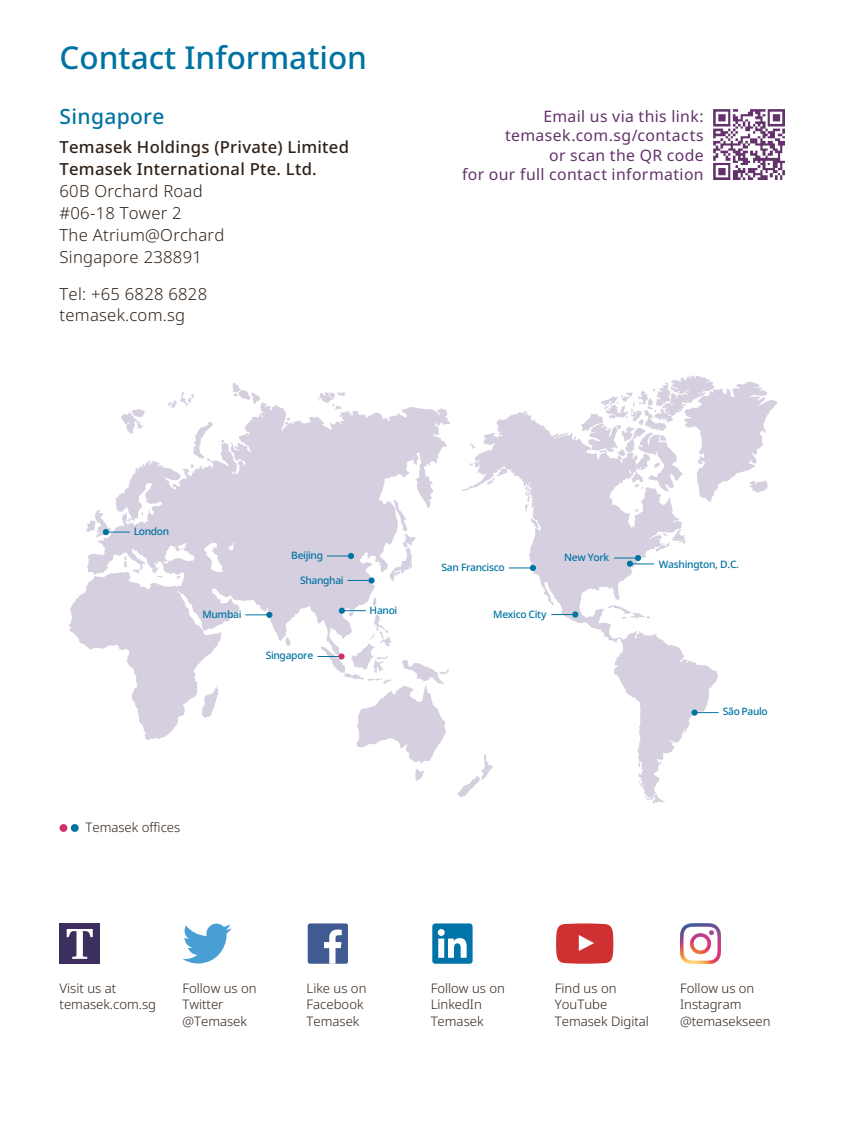
<style>
.page{position:relative;width:844px;height:1141px;background:#fff}
.page>*{position:absolute;margin:0;border:0;box-sizing:border-box;transform-origin:0 0}
.t1{font:500 31.5px "Noto Sans";color:#0073a3}
.t2{font:500 21px "Noto Sans";letter-spacing:.015em;color:#0073a3}
.t3{font:300 16.62px/21.9px "Noto Sans";letter-spacing:.015em;color:#2f2116}
.t4{font:500 16.62px/21.9px "Noto Sans";letter-spacing:.015em;color:#2f2116}
.t5{font:15.75px/19.2px "Noto Sans";letter-spacing:.025em;color:#63326a;text-align:right}
.t6{font:300 13.12px/16.6px "Noto Sans";color:#2f2116}
.t7{font:500 10.33px "Noto Sans";letter-spacing:-.03em;color:#0073a3}
</style>
<div class="page">
<svg style="left:461px;top:411px;width:257px;height:383px"></svg>
<svg style="left:638px;top:781px;width:4px;height:6px"></svg>
<svg style="left:644px;top:794px;width:21px;height:10px"></svg>
<svg style="left:661px;top:529px;width:24px;height:17px"></svg>
<svg style="left:530px;top:519px;width:8px;height:9px"></svg>
<svg style="left:524px;top:487px;width:6px;height:25px"></svg>
<svg style="left:607px;top:605px;width:43px;height:14px"></svg>
<svg style="left:576px;top:376px;width:201px;height:126px"></svg>
<svg style="left:469px;top:442px;width:7px;height:7px"></svg>
<svg style="left:469px;top:463px;width:4px;height:3px"></svg>
<svg style="left:486px;top:478px;width:9px;height:8px"></svg>
<svg style="left:415px;top:769px;width:9px;height:11px"></svg>
<svg style="left:457px;top:754px;width:35px;height:43px"></svg>
<svg style="left:232px;top:382px;width:28px;height:20px"></svg>
<svg style="left:317px;top:392px;width:29px;height:10px"></svg>
<svg style="left:69px;top:402px;width:381px;height:338px;fill:#d5cfdf"></svg>
<svg style="left:121px;top:408px;width:24px;height:26px"></svg>
<svg style="left:167px;top:392px;width:27px;height:16px"></svg>
<svg style="left:190px;top:422px;width:23px;height:46px"></svg>
<svg style="left:86px;top:510px;width:45px;height:27px"></svg>
<svg style="left:245px;top:612px;width:27px;height:6px"></svg>
<svg style="left:347px;top:577px;width:27px;height:7px"></svg>
<svg style="left:327px;top:553px;width:27px;height:6px"></svg>
<svg style="left:508px;top:565px;width:28px;height:6px"></svg>
<svg style="left:551px;top:611px;width:27px;height:7px"></svg>
<svg style="left:613px;top:555px;width:41px;height:12px"></svg>
<svg style="left:691px;top:710px;width:27px;height:6px"></svg>
<svg style="left:317px;top:597px;width:132px;height:166px"></svg>
<img style="left:713px;top:109px;width:71px;height:71px">
<img style="left:680px;top:924px;width:40px;height:40px">
<div style="left:308px;top:923px;width:40px;height:41px;background:#405a92;border-radius:2px"></div>
<svg style="left:324px;top:930px;width:17px;height:34px"></svg>
<svg style="left:556px;top:923px;width:57px;height:41px;background:#d4494b"></svg>
<div style="left:432px;top:923px;width:40px;height:41px;background:#0074a8;border-radius:3px"></div>
<svg style="left:437px;top:929px;width:29px;height:29px"></svg>
<img style="left:60px;top:923px;width:40px;height:41px">
<svg style="left:60px;top:824px;width:19px;height:8px"></svg>
<svg style="left:183px;top:924px;width:48px;height:39px"></svg>
<h1 class="t1" style="left:60px;top:36px;width:309px">Contact Information</h1>
<h2 class="t2" style="left:60px;top:102px;width:106px">Singapore</h2>
<p class="t4" style="left:60px;top:137px;width:291px">Temasek Holdings (Private) Limited<br>Temasek International Pte. Ltd.</p>
<p class="t3" style="left:60px;top:181px;width:166px">60B Orchard Road #06-18 Tower 2<br>The Atrium@Orchard<br>Singapore 238891</p>
<p class="t3" style="left:60px;top:283px;width:149px">Tel: +65 6828 6828 temasek.com.sg</p>
<p class="t5" style="left:462px;top:107px;width:243px">Email us via this link: temasek.com.sg/contacts<br>or scan the QR code<br>for our full contact information</p>
<p class="t7" style="left:134px;top:524px;width:37px">London</p>
<p class="t7" style="left:202px;top:607px;width:40px">Mumbai</p>
<p class="t7" style="left:291px;top:548px;width:33px">Beijing</p>
<p class="t7" style="left:300px;top:573px;width:45px">Shanghai</p>
<p class="t7" style="left:266px;top:648px;width:49px">Singapore</p>
<p class="t7" style="left:369px;top:603px;width:29px">Hanoi</p>
<p class="t7" style="left:441px;top:560px;width:65px">San Francisco</p>
<p class="t7" style="left:493px;top:607px;width:55px">Mexico City</p>
<p class="t7" style="left:564px;top:550px;width:47px">New York</p>
<p class="t6" style="left:85px;top:819px;width:96px">Temasek offices</p>
<p class="t7" style="left:658px;top:557px;width:82px">Washington, D.C.</p>
<p class="t7" style="left:722px;top:704px;width:47px">São Paulo</p>
<p class="t6" style="left:60px;top:980px;width:98px">Visit us at temasek.com.sg</p>
<p class="t6" style="left:182px;top:980px;width:76px">Follow us on<br>Twitter @Temasek</p>
<p class="t6" style="left:306px;top:980px;width:61px">Like us on<br>Facebook<br>Temasek</p>
<p class="t6" style="left:430px;top:980px;width:76px">Follow us on<br>LinkedIn<br>Temasek</p>
<p class="t6" style="left:554px;top:980px;width:96px">Find us on<br>YouTube<br>Temasek Digital</p>
<p class="t6" style="left:680px;top:980px;width:92px">Follow us on<br>Instagram @temasekseen</p>
</div>
